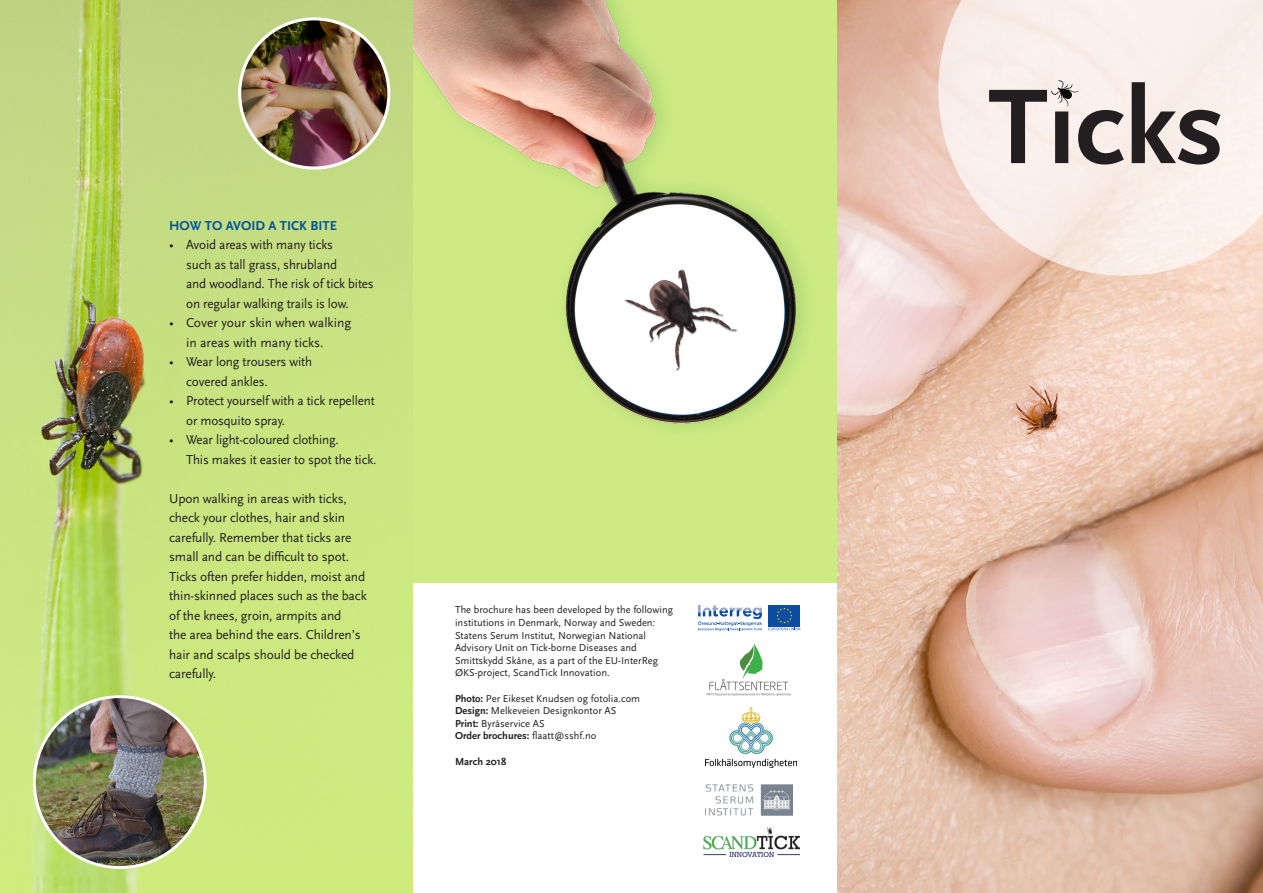
<style>
.page{position:relative;width:1263px;height:893px;background:#fff}
.page>*{position:absolute;margin:0;border:0;box-sizing:border-box;transform-origin:0 0}
.brødtekst{font:13.5px/19.5px "Scala Sans";letter-spacing:-.01em;color:#231f20}
.mellomtittel{font:700 13.5px "Scala Sans";color:#01529a}
.brødtekst-2{font:10.5px/12.6px "Scala Sans";color:#231f20}
.brødtekst-3{font:700 10.5px "Scala Sans";color:#231f20}
.s1{font-weight:700}
.s2{font-weight:400}
</style>
<div class="page">
<div style="left:412px;top:0;width:435px;height:893px;background:#ceea83"></div>
<img style="left:412px;top:0;width:426px;height:537px">
<div style="left:412px;top:583px;width:426px;height:310px;background:#fff"></div>
<img style="left:0;top:0;width:412px;height:893px">
<img style="left:34px;top:697px;width:171px;height:170px;border-radius:85px">
<img style="left:240px;top:19px;width:149px;height:149px;border-radius:75px">
<div style="left:238px;top:17px;width:152px;height:153px;border:3px solid #fff;border-radius:50%"></div>
<img style="left:706px;top:643px;width:85px;height:53px">
<img style="left:706px;top:784px;width:86px;height:32px">
<div style="left:768px;top:605px;width:32px;height:21px;background:#0d4da1"></div>
<svg style="left:768px;top:607px;width:32px;height:23px"></svg>
<svg style="left:698px;top:605px;width:64px;height:26px"></svg>
<img style="left:582px;top:213px;width:189px;height:189px;border-radius:94px">
<img style="left:838px;top:0;width:425px;height:893px">
<svg style="left:938px;top:0;width:325px;height:276px;background:#f7e9e2"></svg>
<img style="left:703px;top:827px;width:96px;height:29px">
<svg style="left:989px;top:80px;width:231px;height:85px;background:#afa6a3"></svg>
<img style="left:706px;top:707px;width:90px;height:61px">
<p class="mellomtittel" style="left:169px;top:218px;width:169px">HOW TO AVOID A TICK BITE</p>
<p class="brødtekst" style="left:186px;top:235px;width:189px;text-indent:-17px">• Avoid areas with many ticks<br>such as tall grass, shrubland<br>and woodland. The risk of tick bites on regular walking trails is low.</p>
<p class="brødtekst" style="left:186px;top:313px;width:167px;text-indent:-17px">• Cover your skin when walking in areas with many ticks.</p>
<p class="brødtekst" style="left:186px;top:352px;width:127px;text-indent:-17px">• Wear long trousers with covered ankles.</p>
<p class="brødtekst" style="left:186px;top:391px;width:190px;text-indent:-17px">• Protect yourself with a tick repellent or mosquito spray.</p>
<p class="brødtekst" style="left:186px;top:430px;width:192px;text-indent:-17px">• Wear light-coloured clothing.<br>This makes it easier to spot the tick.</p>
<p class="brødtekst" style="left:169px;top:489px;width:199px">Upon walking in areas with ticks, check your clothes, hair and skin carefully. Remember that ticks are small and can be difficult to spot.<br>Ticks often prefer hidden, moist and thin-skinned places such as the back of the knees, groin, armpits and<br>the area behind the ears. Children’s hair and scalps should be checked carefully.</p>
<p class="brødtekst-2" style="left:455px;top:604px;width:220px">The brochure has been developed by the following institutions in Denmark, Norway and Sweden:<br>Statens Serum Institut, Norwegian National Advisory Unit on Tick-borne Diseases and Smittskydd Skåne, as a part of the EU-InterReg ØKS-project, ScandTick Innovation.</p>
<p class="brødtekst-2" style="left:455px;top:692px;width:187px"><span class="s1">Photo:</span> Per Eikeset Knudsen og fotolia.com</p>
<p class="brødtekst-2" style="left:455px;top:705px;width:163px"><span class="s1">Design:</span> Melkeveien Designkontor AS</p>
<p class="brødtekst-2" style="left:455px;top:717px;width:91px"><span class="s1">Print:</span> Byråservice AS</p>
<p class="brødtekst-3" style="left:455px;top:730px;width:143px">Order brochures: <span class="s2">flaatt@sshf.no</span></p>
<p class="brødtekst-3" style="left:455px;top:755px;width:53px">March 2018</p>
</div>
